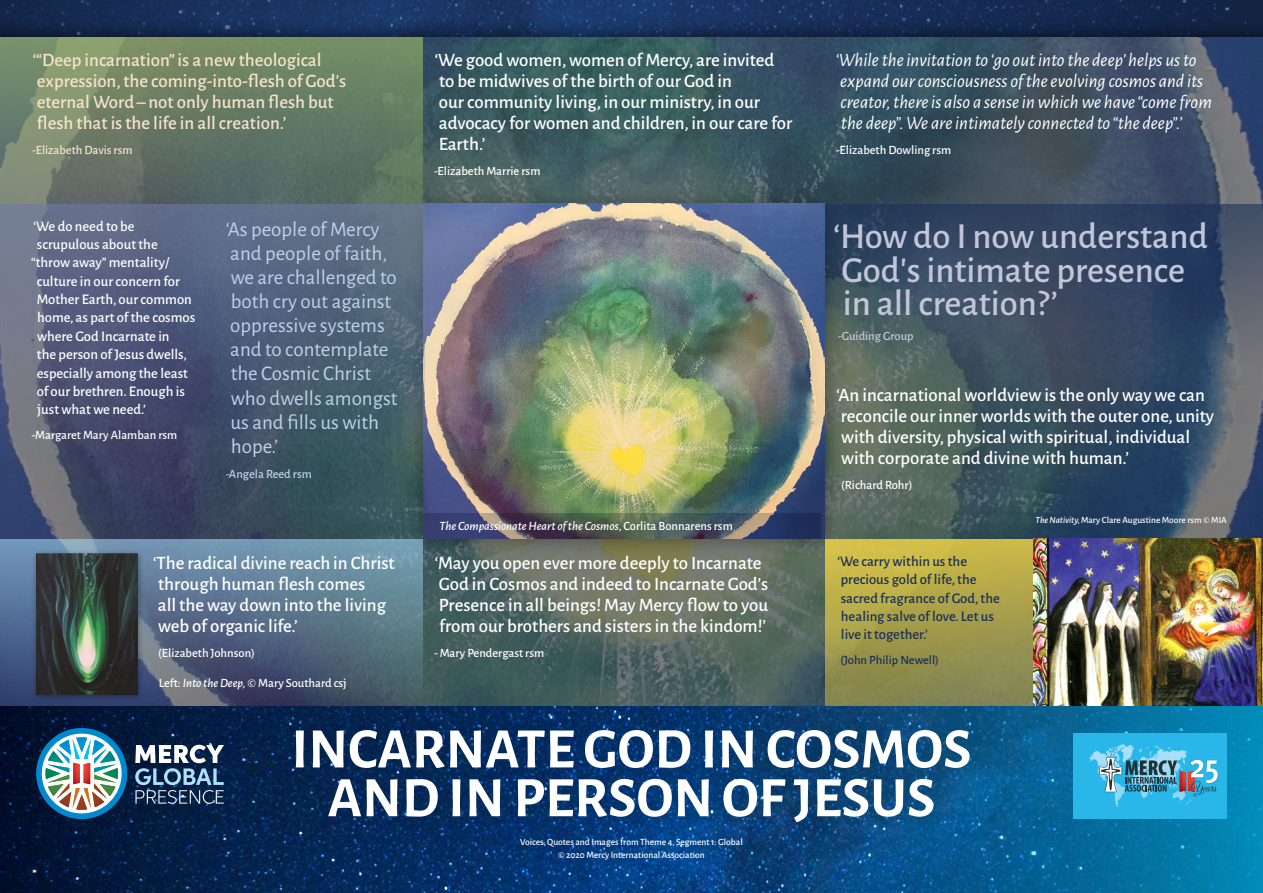
<style>
.page{position:relative;width:1263px;height:893px;background:#fff}
.page>*{position:absolute;margin:0;border:0;box-sizing:border-box;transform-origin:0 0}
.t1{font:700 57.3px/48.8px "Alegreya Sans";color:#fff;text-align:center}
.t2{font:500 36.75px/33.6px "Alegreya Sans";color:#c3c5d9}
.t3{font:21px/24.2px "Alegreya Sans";color:#bcd1ec}
.t4{font:500 18.9px/21px "Alegreya Sans";color:#fff}
.t5{font:italic 18.9px/21px "Alegreya Sans";color:#fff}
.t6{font:500 18.9px/21px "Alegreya Sans";color:#f6e3cb}
.t7{font:500 14.7px "Alegreya Sans";color:#fff}
.t8{font:500 14.7px/18.3px "Alegreya Sans";color:#193058}
.t9{font:500 12.6px "Alegreya Sans";color:#fff}
.t10{font:italic 500 12.6px "Alegreya Sans";color:#fff}
.t11{font:500 12.6px "Alegreya Sans";color:#193058}
.t12{font:500 12.6px "Alegreya Sans";color:#f6e3cb}
.t13{font:500 12.6px "Alegreya Sans";color:#bcd1ec}
.t14{font:500 12.6px "Alegreya Sans";color:#c3c5d9}
.t15{font:500 9.6px/12.8px "Alegreya Sans";color:#fff;text-align:center}
.t16{font:500 9.45px "Alegreya Sans";color:#fff}
.s1{font-style:italic}
.s2{font-style:normal}
</style>
<div class="page">
<img style="left:0;top:44px;width:1263px;height:663px">
<div style="left:404px;top:185px;width:442px;height:375px;background:#000;opacity:.4"></div>
<img style="left:423px;top:204px;width:402px;height:335px">
<svg style="left:0;top:539px;width:423px;height:168px;background:#597089"></svg>
<div style="left:825px;top:539px;width:438px;height:168px;background:linear-gradient(to bottom,#d4c046,#7c8051)"></div>
<svg style="left:825px;top:204px;width:438px;height:162px;background:#394b61"></svg>
<svg style="left:0;top:44px;width:423px;height:160px;background:#697d66"></svg>
<svg style="left:0;top:204px;width:425px;height:258px;background:#525f78"></svg>
<img style="left:1033px;top:539px;width:230px;height:168px">
<div style="left:31px;top:549px;width:113px;height:152px;background:#000;opacity:.4"></div>
<img style="left:36px;top:554px;width:102px;height:140px">
<svg style="left:423px;top:514px;width:398px;height:25px;background:#49505d"></svg>
<img style="left:0;top:707px;width:1263px;height:186px">
<div style="left:1073px;top:733px;width:154px;height:86px;background:#29b7ea"></div>
<img style="left:1098px;top:756px;width:26px;height:19px">
<svg style="left:1099px;top:757px;width:119px;height:46px"></svg>
<svg style="left:32px;top:723px;width:192px;height:101px"></svg>
<img style="left:73px;top:763px;width:7px;height:21px">
<img style="left:84px;top:763px;width:6px;height:21px">
<div style="left:0;top:0;width:1263px;height:44px;background:#000;opacity:.6"></div>
<p class="t6" style="left:33px;top:49px;width:315px">‘“Deep incarnation” is a new theological expression, the coming-into-flesh of God’s eternal Word – not only human flesh but flesh that is the life in all creation.’</p>
<p class="t12" style="left:32px;top:141px;width:102px">-Elizabeth Davis rsm</p>
<p class="t7" style="left:34px;top:215px;width:103px">‘We do need to be</p>
<p class="t7" style="left:37px;top:234px;width:122px">scrupulous about the</p>
<p class="t7" style="left:31px;top:252px;width:139px">“throw away” mentality/</p>
<p class="t7" style="left:37px;top:271px;width:145px">culture in our concern for</p>
<p class="t7" style="left:37px;top:289px;width:157px">Mother Earth, our common</p>
<p class="t7" style="left:37px;top:307px;width:160px">home, as part of the cosmos</p>
<p class="t7" style="left:37px;top:326px;width:134px">where God Incarnate in</p>
<p class="t7" style="left:37px;top:344px;width:151px">the person of Jesus dwells,</p>
<p class="t7" style="left:37px;top:362px;width:153px">especially among the least</p>
<p class="t7" style="left:37px;top:381px;width:150px">of our brethren. Enough is</p>
<p class="t7" style="left:37px;top:399px;width:110px">just what we need.’</p>
<p class="t9" style="left:32px;top:426px;width:147px">-Margaret Mary Alamban rsm</p>
<p class="t3" style="left:226px;top:216px;width:173px">‘As people of Mercy and people of faith, we are challenged to both cry out against oppressive systems and to contemplate the Cosmic Christ who dwells amongst us and fills us with hope.’</p>
<p class="t13" style="left:226px;top:465px;width:88px">-Angela Reed rsm</p>
<p class="t4" style="left:153px;top:551px;width:243px">‘The radical divine reach in Christ through human flesh comes<br>all the way down into the living web of organic life.’</p>
<p class="t9" style="left:158px;top:644px;width:98px">(Elizabeth Johnson)</p>
<p class="t9" style="left:159px;top:674px;width:189px">Left: <span class="s1">Into the Deep,</span> © Mary Southard csj</p>
<p class="t4" style="left:435px;top:49px;width:359px">‘We good women, women of Mercy, are invited to be midwives of the birth of our God in<br>our community living, in our ministry, in our advocacy for women and children, in our care for Earth.’</p>
<p class="t9" style="left:434px;top:162px;width:108px">-Elizabeth Marrie rsm</p>
<p class="t10" style="left:439px;top:517px;width:295px">The Compassionate Heart of the Cosmos<span class="s2">, Corlita Bonnarens rsm</span></p>
<p class="t4" style="left:435px;top:551px;width:335px">‘May you open ever more deeply to Incarnate God in Cosmos and indeed to Incarnate God’s Presence in all beings! May Mercy flow to you from our brothers and sisters in the kindom!’</p>
<p class="t9" style="left:434px;top:644px;width:112px">- Mary Pendergast rsm</p>
<p class="t5" style="left:836px;top:49px;width:378px">‘While the invitation to ‘go out into the deep’ helps us to expand our consciousness of the evolving cosmos and its creator, there is also a sense in which we have “come from the deep”. We are intimately connected to “the deep”.’</p>
<p class="t9" style="left:836px;top:141px;width:117px">-Elizabeth Dowling rsm</p>
<h2 class="t2" style="left:833px;top:217px;width:376px">‘How do I now understand<br>God’s intimate presence in all creation?’</h2>
<p class="t14" style="left:838px;top:327px;width:77px">-Guiding Group</p>
<p class="t4" style="left:837px;top:384px;width:379px">‘An incarnational worldview is the only way we can reconcile our inner worlds with the outer one, unity with diversity, physical with spiritual, individual with corporate and divine with human.’</p>
<p class="t9" style="left:841px;top:476px;width:73px">(Richard Rohr)</p>
<p class="t8" style="left:837px;top:551px;width:164px">‘We carry within us the precious gold of life, the sacred fragrance of God, the healing salve of love. Let us live it together.’</p>
<p class="t11" style="left:840px;top:651px;width:100px">(John Philip Newell)</p>
<p class="t16" style="left:1035px;top:514px;width:193px"><span class="s1">The Nativity,</span> Mary Clare Augustine Moore rsm © MIA</p>
<h1 class="t1" style="left:291px;top:721px;width:682px">INCARNATE GOD IN COSMOS<br>AND IN PERSON OF JESUS</h1>
<p class="t15" style="left:520px;top:835px;width:224px">Voices, Quotes and Images from Theme 4, Segment 1: Global © 2020 Mercy International Association</p>
</div>
